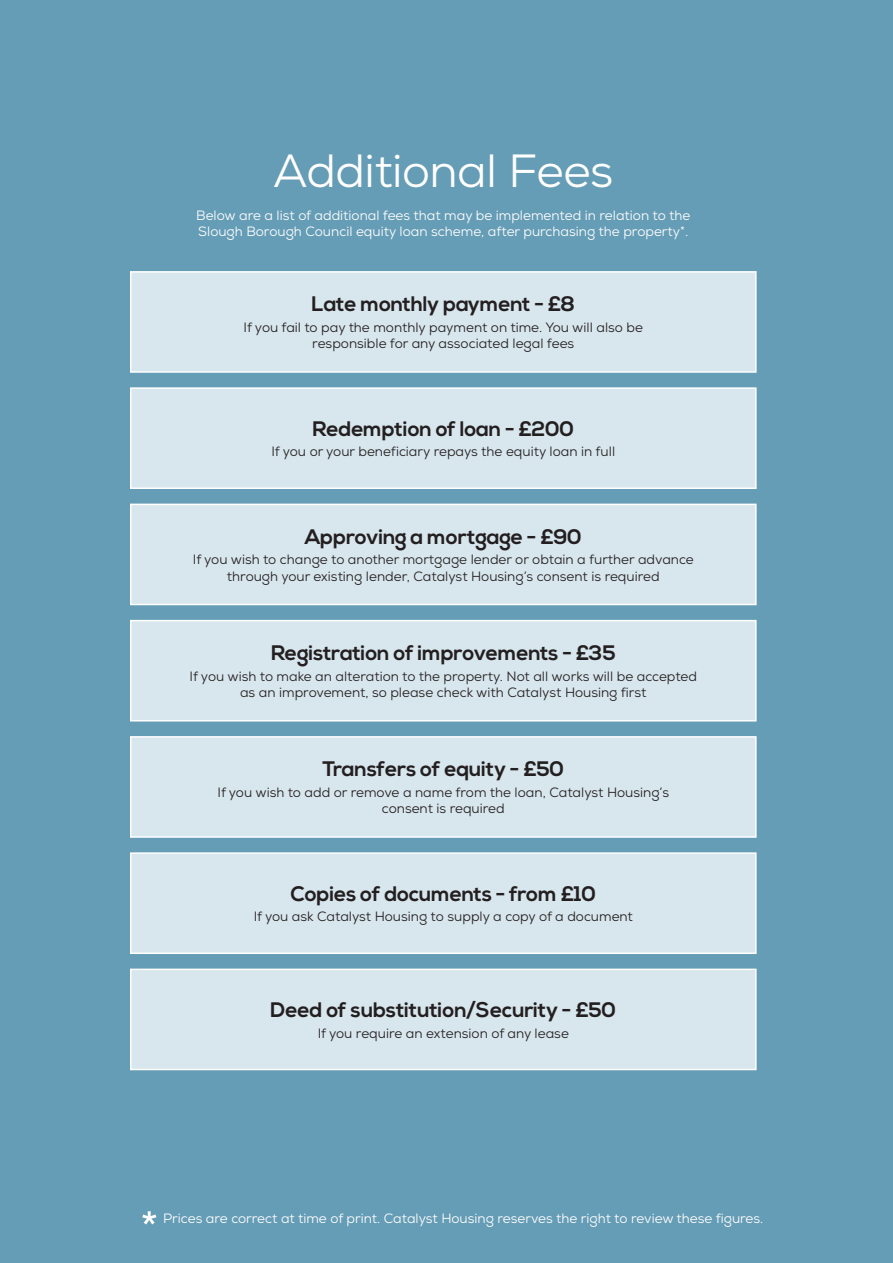
<style>
.page{position:relative;width:893px;height:1263px;background:#669db6}
.page>*{position:absolute;margin:0;border:0;box-sizing:border-box;transform-origin:0 0}
.t1{font:46.5px "Nexa";letter-spacing:-.01em;color:#fff}
.t2{font:700 21px "Nexa";letter-spacing:-.01em;color:#231f20}
.t3{font:13.5px/16.5px "Nexa";color:#231f20;text-align:center}
.t4{font:13.5px/16.5px "Nexa";color:#fff}
</style>
<div class="page">
<div style="left:130px;top:968px;width:627px;height:103px;background:#d8e6ed"></div>
<div style="left:130px;top:852px;width:627px;height:102px;background:#d8e6ed"></div>
<div style="left:130px;top:736px;width:627px;height:102px;background:#d8e6ed"></div>
<div style="left:130px;top:619px;width:627px;height:103px;background:#d8e6ed"></div>
<div style="left:130px;top:503px;width:627px;height:103px;background:#d8e6ed"></div>
<div style="left:130px;top:387px;width:627px;height:102px;background:#d8e6ed"></div>
<div style="left:130px;top:271px;width:627px;height:102px;background:#d8e6ed"></div>
<svg style="left:142px;top:1211px;width:14px;height:13px"></svg>
<p class="t1" style="left:273px;top:141px;width:342px">Additional Fees</p>
<p class="t4" style="left:196px;top:207px;width:496px">Below are a list of additional fees that may be implemented in relation to the<br>Slough Borough Council equity loan scheme, after purchasing the property*.</p>
<p class="t2" style="left:311px;top:292px;width:265px">Late monthly payment - £8</p>
<p class="t3" style="left:243px;top:319px;width:401px">If you fail to pay the monthly payment on time. You will also be responsible for any associated legal fees</p>
<p class="t2" style="left:312px;top:416px;width:263px">Redemption of loan - £200</p>
<p class="t3" style="left:271px;top:444px;width:345px">If you or your beneficiary repays the equity loan in full</p>
<p class="t2" style="left:305px;top:524px;width:279px">Approving a mortgage - £90</p>
<p class="t3" style="left:193px;top:551px;width:502px">If you wish to change to another mortgage lender or obtain a further advance through your existing lender, Catalyst Housing’s consent is required</p>
<p class="t2" style="left:271px;top:640px;width:346px">Registration of improvements - £35</p>
<p class="t3" style="left:190px;top:668px;width:509px">If you wish to make an alteration to the property. Not all works will be accepted as an improvement, so please check with Catalyst Housing first</p>
<p class="t2" style="left:323px;top:757px;width:243px">Transfers of equity - £50</p>
<p class="t3" style="left:217px;top:784px;width:453px">If you wish to add or remove a name from the loan, Catalyst Housing’s consent is required</p>
<p class="t2" style="left:291px;top:881px;width:307px">Copies of documents - from £10</p>
<p class="t3" style="left:254px;top:908px;width:381px">If you ask Catalyst Housing to supply a copy of a document</p>
<p class="t2" style="left:271px;top:997px;width:347px">Deed of substitution/Security - £50</p>
<p class="t3" style="left:318px;top:1025px;width:253px">If you require an extension of any lease</p>
<p class="t4" style="left:163px;top:1210px;width:602px">Prices are correct at time of print. Catalyst Housing reserves the right to review these figures.</p>
</div>
